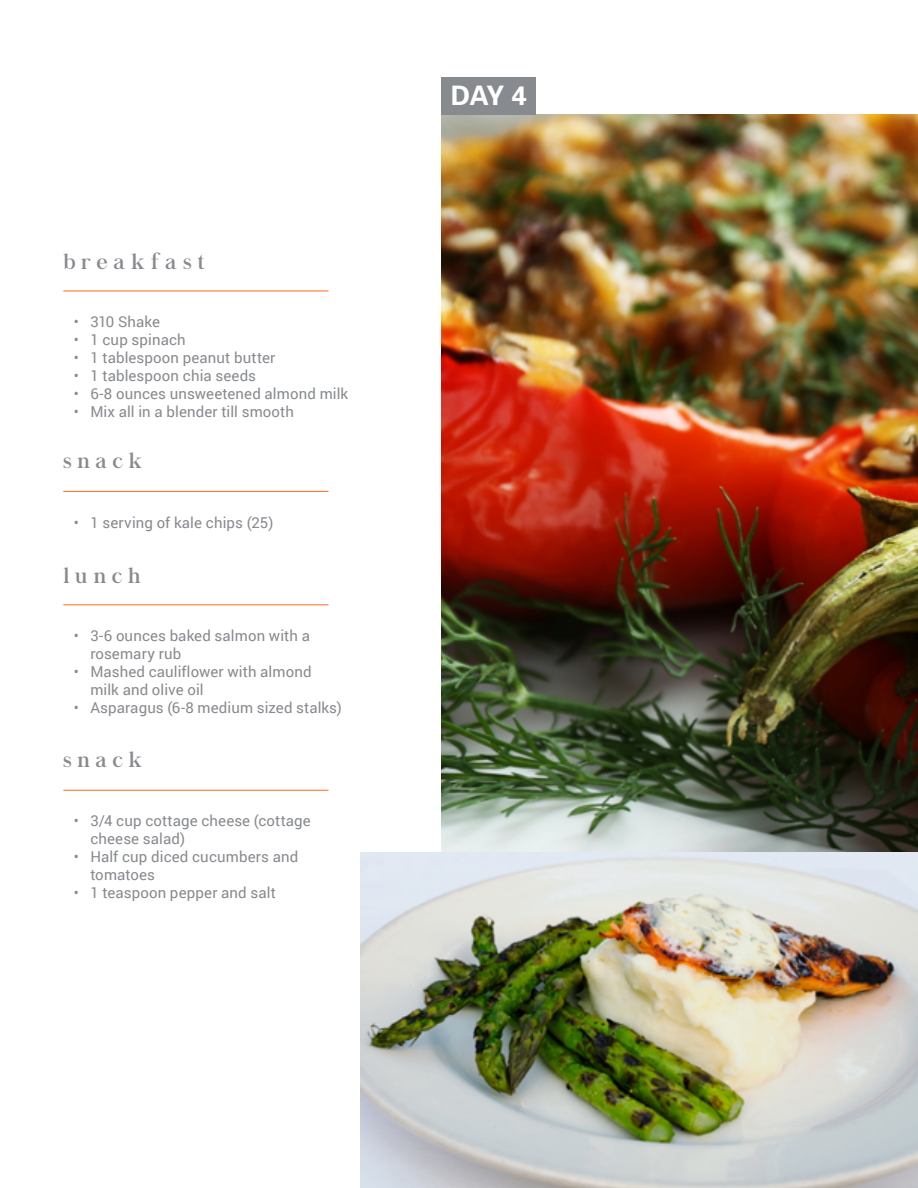
<style>
.page{position:relative;width:918px;height:1188px;background:#fff}
.page>*{position:absolute;margin:0;border:0;box-sizing:border-box;transform-origin:0 0}
.t1{font:700 26.85px "Univers";color:#fff}
.t2{font:21.15px "Chapaza";letter-spacing:.28em;color:#878a8e}
.t3{font:15px/18px "Roboto";letter-spacing:.01em;color:#878a8e}
</style>
<div class="page">
<img style="left:442px;top:115px;width:476px;height:737px">
<hr style="left:63px;top:291px;width:266px;height:1px;background:#ff681e">
<hr style="left:63px;top:491px;width:266px;height:1px;background:#ff681e">
<hr style="left:63px;top:604px;width:266px;height:1px;background:#ff681e">
<hr style="left:63px;top:790px;width:266px;height:1px;background:#ff681e">
<img style="left:361px;top:852px;width:557px;height:336px">
<div style="left:442px;top:77px;width:94px;height:38px;background:#878a8e"></div>
<h2 class="t2" style="left:63px;top:249px;width:143px">breakfast</h2>
<p class="t3" style="left:74px;top:312px;width:88px">• 310 Shake</p>
<p class="t3" style="left:74px;top:330px;width:113px">• 1 cup spinach</p>
<p class="t3" style="left:74px;top:348px;width:203px">• 1 tablespoon peanut butter</p>
<p class="t3" style="left:74px;top:366px;width:184px">• 1 tablespoon chia seeds</p>
<p class="t3" style="left:74px;top:384px;width:276px">• 6-8 ounces unsweetened almond milk</p>
<p class="t3" style="left:74px;top:402px;width:222px">• Mix all in a blender till smooth</p>
<h2 class="t2" style="left:63px;top:449px;width:80px">snack</h2>
<p class="t3" style="left:74px;top:513px;width:201px">• 1 serving of kale chips (25)</p>
<h2 class="t2" style="left:63px;top:563px;width:79px">lunch</h2>
<p class="t3" style="left:90px;top:626px;width:221px;text-indent:-16px">• 3-6 ounces baked salmon with a rosemary rub</p>
<p class="t3" style="left:90px;top:662px;width:223px;text-indent:-16px">• Mashed cauliflower with almond milk and olive oil</p>
<p class="t3" style="left:74px;top:698px;width:269px">• Asparagus (6-8 medium sized stalks)</p>
<h2 class="t2" style="left:63px;top:748px;width:80px">snack</h2>
<p class="t3" style="left:90px;top:811px;width:222px;text-indent:-16px">• 3/4 cup cottage cheese (cottage cheese salad)</p>
<p class="t3" style="left:90px;top:847px;width:209px;text-indent:-16px">• Half cup diced cucumbers and tomatoes</p>
<p class="t3" style="left:74px;top:883px;width:204px">• 1 teaspoon pepper and salt</p>
<h1 class="t1" style="left:451px;top:79px;width:77px">DAY 4</h1>
</div>
